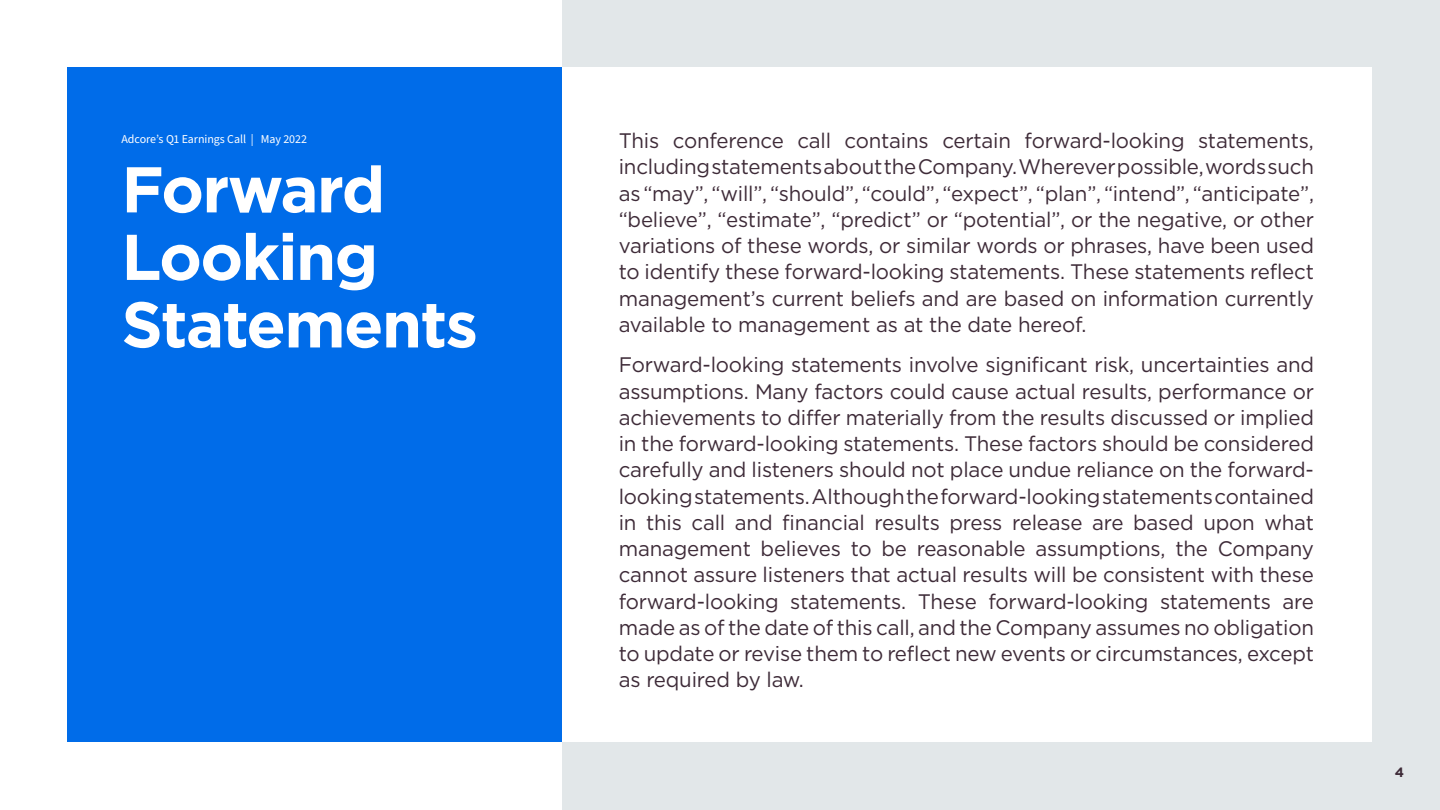
<style>
.page{position:relative;width:1440px;height:810px;background:#fff}
.page>*{position:absolute;margin:0;border:0;box-sizing:border-box;transform-origin:0 0}
.t1{font:700 64.5px/67.5px "Homepage Baukasten";letter-spacing:-.025em;color:#fff}
.t2{font:21px/26.2px "Homepage Baukasten";letter-spacing:-.01em;color:#3e2b38;text-align:justify}
.t3{font:700 13.5px "Homepage Baukasten";color:#3e2b38}
.t4{font:12px "Source Sans Pro";letter-spacing:-.01em;color:#fff}
</style>
<div class="page">
<div style="left:68px;top:68px;width:494px;height:674px;background:#006ce9"></div>
<div style="left:562px;top:0;width:878px;height:810px;background:#e2e7e9"></div>
<div style="left:562px;top:68px;width:810px;height:674px;background:#fff"></div>
<p class="t4" style="left:122px;top:131px;width:187px">Adcore’s Q1 Earnings Call | May 2022</p>
<h1 class="t1" style="left:122px;top:154px;width:358px">Forward<br>Looking<br>Statements</h1>
<p class="t2" style="left:619px;top:127px;width:697px">This conference call contains certain forward-looking statements, including statements about the Company. Wherever possible, words such as “may”, “will”, “should”, “could”, “expect”, “plan”, “intend”, “anticipate”, “believe”, “estimate”, “predict” or “potential”, or the negative, or other variations of these words, or similar words or phrases, have been used to identify these forward-looking statements. These statements reflect management’s current beliefs and are based on information currently available to management as at the date hereof.</p>
<p class="t2" style="left:619px;top:352px;width:697px">Forward-looking statements involve significant risk, uncertainties and assumptions. Many factors could cause actual results, performance or achievements to differ materially from the results discussed or implied in the forward-looking statements. These factors should be considered carefully and listeners should not place undue reliance on the forward&shy;looking statements. Although the forward-looking statements contained in this call and financial results press release are based upon what management believes to be reasonable assumptions, the Company cannot assure listeners that actual results will be consistent with these forward-looking statements. These forward-looking statements are made as of the date of this call, and the Company assumes no obligation to update or revise them to reflect new events or circumstances, except as required by law.</p>
<p class="t3" style="left:1395px;top:765px;width:11px">4</p>
</div>
